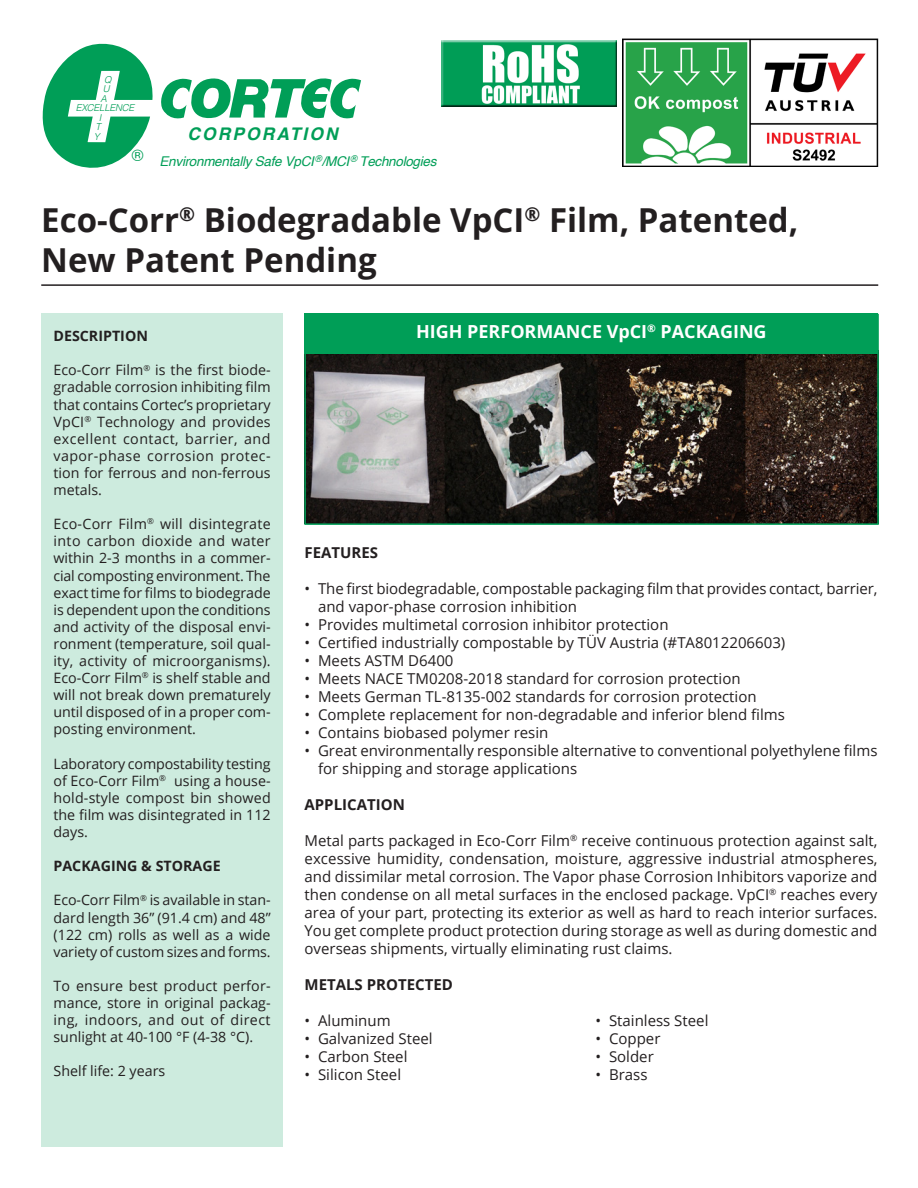
<style>
.page{position:relative;width:918px;height:1188px;background:#fff}
.page>*{position:absolute;margin:0;border:0;box-sizing:border-box;transform-origin:0 0}
.t1{font:700 33px/39.6px "Open Sans";color:#231f20}
.t2{font:700 18px "Open Sans";color:#fff}
.t3{font:italic 700 17.4px "Helvetica";letter-spacing:.12em;color:#009e57}
.t4{font:15.9px "Helvetica";color:#009e57}
.t5{font:15px/18px "Open Sans";color:#231f20}
.t6{font:700 15px "Open Sans";color:#231f20}
.t7{font:14.25px/17.1px "Open Sans";color:#231f20;text-align:justify}
.t8{font:700 14.25px "Open Sans";color:#231f20}
.t9{font:italic 13.5px "Helvetica";letter-spacing:-.02em;color:#009e57}
.t10{font:italic 300 9.45px/9.4px "Helvetica";letter-spacing:-.02em;color:#009e57;text-align:center}
</style>
<div class="page">
<img style="left:307px;top:353px;width:569px;height:169px">
<svg style="left:42px;top:43px;width:319px;height:125px"></svg>
<div style="left:41px;top:313px;width:242px;height:834px;background:#cdebde"></div>
<hr style="left:41px;top:284px;width:837px;height:2px;background:#231f20">
<div style="left:304px;top:314px;width:575px;height:211px;border:2px solid #009e57"></div>
<div style="left:305px;top:313px;width:573px;height:40px;background:#009e57"></div>
<img style="left:441px;top:40px;width:175px;height:66px">
<img style="left:623px;top:38px;width:256px;height:128px">
<p class="t10" style="left:101px;top:75px;width:13px">Q<br>U<br>A</p>
<p class="t10" style="left:94px;top:112px;width:9px">I<br>T<br>Y</p>
<p class="t10" style="left:76px;top:103px;width:60px">EXCELLENCE</p>
<p class="t4" style="left:132px;top:144px;width:13px">®</p>
<p class="t3" style="left:187px;top:120px;width:152px">CORPORATION</p>
<p class="t9" style="left:160px;top:151px;width:278px">Environmentally Safe VpCI<sup>®</sup>/MCI<sup>®</sup> Technologies</p>
<p class="t1" style="left:41px;top:200px;width:759px">Eco-Corr<sup>®</sup> Biodegradable VpCI<sup>®</sup> Film, Patented,<br>New Patent Pending</p>
<p class="t8" style="left:54px;top:326px;width:96px">DESCRIPTION</p>
<p class="t7" style="left:54px;top:361px;width:219px">Eco-Corr Film<sup>®</sup> is the first biode&shy;gradable corrosion inhibiting film that contains Cortec’s proprietary VpCI<sup>®</sup> Technology and provides excellent contact, barrier, and vapor-phase corrosion protec&shy;tion for ferrous and non-ferrous metals.</p>
<p class="t7" style="left:54px;top:515px;width:219px">Eco-Corr Film<sup>®</sup> will disintegrate into carbon dioxide and water within 2-3 months in a commer&shy;cial composting environment. The exact time for films to biodegrade is dependent upon the conditions and activity of the disposal envi&shy;ronment (temperature, soil qual&shy;ity, activity of microorganisms).<br>Eco-Corr Film<sup>®</sup> is shelf stable and will not break down prematurely until disposed of in a proper com&shy;posting environment.</p>
<p class="t7" style="left:54px;top:755px;width:219px">Laboratory compostability testing of Eco-Corr Film<sup>®</sup> using a house&shy;hold-style compost bin showed the film was disintegrated in 112 days.</p>
<p class="t8" style="left:54px;top:856px;width:169px">PACKAGING &amp; STORAGE</p>
<p class="t7" style="left:54px;top:891px;width:219px">Eco-Corr Film<sup>®</sup> is available in stan&shy;dard length 36” (91.4 cm) and 48” (122 cm) rolls as well as a wide variety of custom sizes and forms.</p>
<p class="t7" style="left:54px;top:977px;width:219px">To ensure best product perfor&shy;mance, store in original packag&shy;ing, indoors, and out of direct sunlight at 40-100 °F (4-38 °C).</p>
<p class="t7" style="left:54px;top:1062px;width:113px">Shelf life: 2 years</p>
<p class="t2" style="left:416px;top:319px;width:352px">HIGH PERFORMANCE VpCI<sup>®</sup> PACKAGING</p>
<p class="t6" style="left:305px;top:542px;width:75px">FEATURES</p>
<p class="t5" style="left:318px;top:579px;width:561px;text-indent:-14px">• The first biodegradable, compostable packaging film that provides contact, barrier, and vapor-phase corrosion inhibition</p>
<p class="t5" style="left:305px;top:615px;width:366px">• Provides multimetal corrosion inhibitor protection</p>
<p class="t5" style="left:305px;top:633px;width:482px">• Certified industrially compostable by TÜV Austria (#TA8012206603)</p>
<p class="t5" style="left:305px;top:651px;width:150px">• Meets ASTM D6400</p>
<p class="t5" style="left:305px;top:669px;width:438px">• Meets NACE TM0208-2018 standard for corrosion protection</p>
<p class="t5" style="left:305px;top:687px;width:454px">• Meets German TL-8135-002 standards for corrosion protection</p>
<p class="t5" style="left:305px;top:705px;width:482px">• Complete replacement for non-degradable and inferior blend films</p>
<p class="t5" style="left:305px;top:723px;width:245px">• Contains biobased polymer resin</p>
<p class="t5" style="left:318px;top:741px;width:561px;text-indent:-14px">• Great environmentally responsible alternative to conventional polyethylene films for shipping and storage applications</p>
<p class="t6" style="left:305px;top:794px;width:102px">APPLICATION</p>
<p class="t5" style="left:305px;top:831px;width:575px;text-align:justify">Metal parts packaged in Eco-Corr Film<sup>®</sup> receive continuous protection against salt, excessive humidity, condensation, moisture, aggressive industrial atmospheres, and dissimilar metal corrosion. The Vapor phase Corrosion Inhibitors vaporize and then condense on all metal surfaces in the enclosed package. VpCI<sup>®</sup> reaches every area of your part, protecting its exterior as well as hard to reach interior surfaces.<br>You get complete product protection during storage as well as during domestic and overseas shipments, virtually eliminating rust claims.</p>
<p class="t6" style="left:305px;top:974px;width:150px">METALS PROTECTED</p>
<p class="t5" style="left:305px;top:1011px;width:88px">• Aluminum</p>
<p class="t5" style="left:305px;top:1029px;width:130px">• Galvanized Steel</p>
<p class="t5" style="left:305px;top:1047px;width:104px">• Carbon Steel</p>
<p class="t5" style="left:305px;top:1065px;width:98px">• Silicon Steel</p>
<p class="t5" style="left:596px;top:1011px;width:114px">• Stainless Steel</p>
<p class="t5" style="left:596px;top:1029px;width:66px">• Copper</p>
<p class="t5" style="left:596px;top:1047px;width:60px">• Solder</p>
<p class="t5" style="left:596px;top:1065px;width:53px">• Brass</p>
</div>
